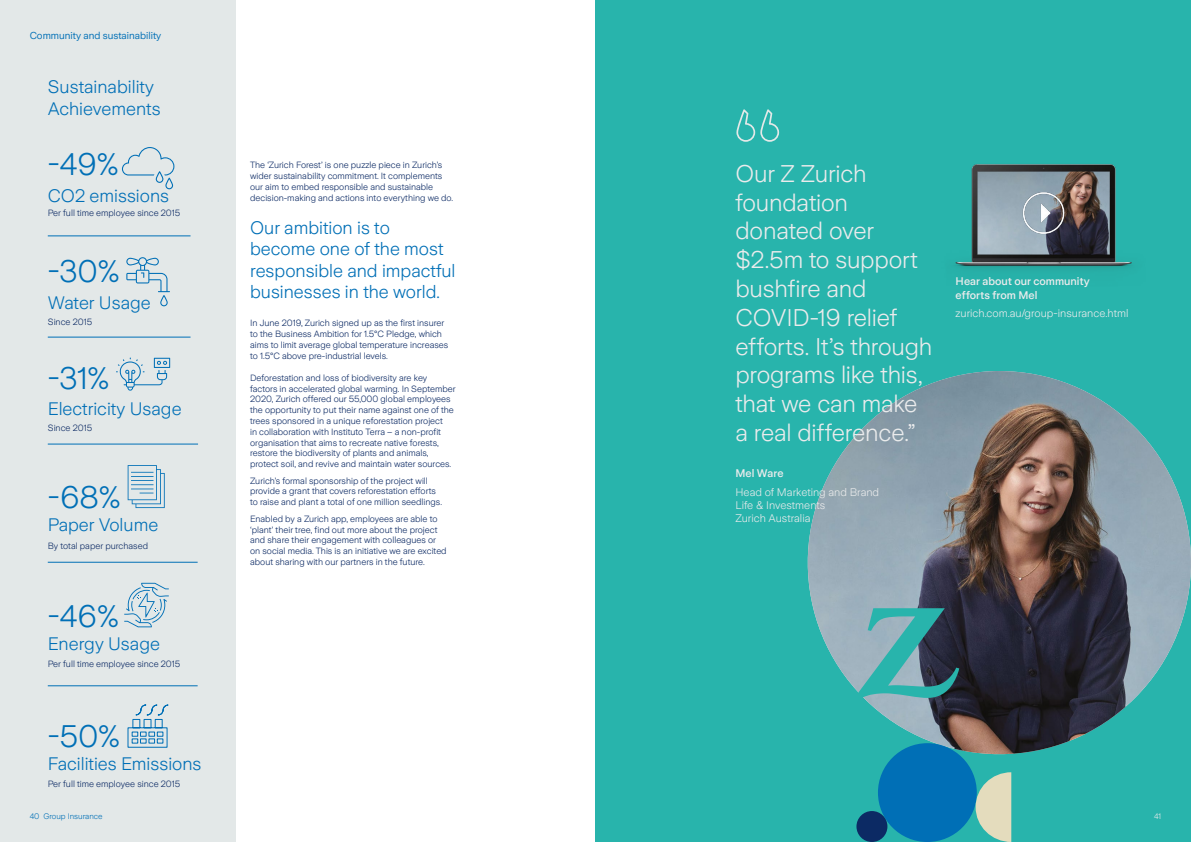
<style>
.page{position:relative;width:1191px;height:842px;background:#fff}
.page>*{position:absolute;margin:0;border:0;box-sizing:border-box;transform-origin:0 0}
.t1{font:300 31px "Zurich Sans";color:#006fb6}
.t2{font:300 24px/28.8px "Zurich Sans";letter-spacing:-.01em;color:#eaebec}
.t3{font:300 18px/21.6px "Zurich Sans";color:#006fb6}
.t4{font:300 11px/13.2px "Zurich Sans";color:#eaebec}
.t5{font:500 11px/13.2px "Zurich Sans";color:#eaebec}
.t6{font:10px "Zurich Sans";color:#006fb6}
.t7{font:300 9px/10.8px "Zurich Sans";color:#0c2a64}
.t8{font:300 8px "Zurich Sans";color:#006fb6}
.t9{font:300 8px "Zurich Sans";color:#eaebec}
</style>
<div class="page">
<div style="left:0;top:0;width:235px;height:842px;background:#e3e8e8"></div>
<svg style="left:126px;top:257px;width:44px;height:49px"></svg>
<svg style="left:122px;top:147px;width:52px;height:42px"></svg>
<svg style="left:116px;top:358px;width:54px;height:33px"></svg>
<svg style="left:128px;top:465px;width:37px;height:43px"></svg>
<svg style="left:127px;top:704px;width:42px;height:44px"></svg>
<svg style="left:124px;top:583px;width:45px;height:44px"></svg>
<hr style="left:48px;top:235px;width:142px;height:1px;background:#006fb6">
<hr style="left:48px;top:337px;width:142px;height:1px;background:#006fb6">
<hr style="left:48px;top:444px;width:150px;height:1px;background:#006fb6">
<hr style="left:48px;top:562px;width:150px;height:1px;background:#006fb6">
<hr style="left:48px;top:685px;width:150px;height:1px;background:#006fb6">
<div style="left:595px;top:0;width:596px;height:842px;background:#28b4ac"></div>
<img style="left:955px;top:164px;width:177px;height:105px">
<svg style="left:736px;top:109px;width:43px;height:33px"></svg>
<img style="left:807px;top:371px;width:384px;height:384px">
<svg style="left:858px;top:608px;width:101px;height:90px"></svg>
<div style="left:878px;top:743px;width:98px;height:99px;background:#006fb6;border-radius:50%"></div>
<div style="left:856px;top:811px;width:31px;height:31px;background:#0c2a64;border-radius:50%"></div>
<svg style="left:975px;top:772px;width:36px;height:70px"></svg>
<p class="t6" style="left:30px;top:30px;width:133px">Community and sustainability</p>
<h3 class="t3" style="left:48px;top:77px;width:114px">Sustainability<br>Achievements</h3>
<h1 class="t1" style="left:48px;top:148px;width:73px">-49%</h1>
<h3 class="t3" style="left:48px;top:185px;width:123px">CO2 emissions</h3>
<p class="t7" style="left:48px;top:208px;width:134px">Per full time employee since 2015</p>
<h1 class="t1" style="left:48px;top:255px;width:74px">-30%</h1>
<h3 class="t3" style="left:48px;top:292px;width:105px">Water Usage</h3>
<p class="t7" style="left:48px;top:316px;width:46px">Since 2015</p>
<h1 class="t1" style="left:48px;top:361px;width:64px">-31%</h1>
<h3 class="t3" style="left:48px;top:398px;width:135px">Electricity Usage</h3>
<p class="t7" style="left:48px;top:422px;width:46px">Since 2015</p>
<h1 class="t1" style="left:48px;top:481px;width:75px">-68%</h1>
<h3 class="t3" style="left:48px;top:514px;width:112px">Paper Volume</h3>
<p class="t7" style="left:48px;top:540px;width:102px">By total paper purchased</p>
<h1 class="t1" style="left:48px;top:599px;width:73px">-46%</h1>
<h3 class="t3" style="left:48px;top:634px;width:114px">Energy Usage</h3>
<p class="t7" style="left:48px;top:659px;width:134px">Per full time employee since 2015</p>
<h1 class="t1" style="left:48px;top:720px;width:74px">-50%</h1>
<h3 class="t3" style="left:48px;top:753px;width:155px">Facilities Emissions</h3>
<p class="t7" style="left:48px;top:779px;width:134px">Per full time employee since 2015</p>
<p class="t7" style="left:250px;top:160px;width:205px">The ‘Zurich Forest’ is one puzzle piece in Zurich’s wider sustainability commitment. It complements our aim to embed responsible and sustainable decision-making and actions into everything we do.</p>
<h3 class="t3" style="left:250px;top:217px;width:207px">Our ambition is to become one of the most responsible and impactful businesses in the world.</h3>
<p class="t7" style="left:250px;top:318px;width:200px">In June 2019, Zurich signed up as the first insurer to the Business Ambition for 1.5°C Pledge, which aims to limit average global temperature increases to 1.5°C above pre-industrial levels.</p>
<p class="t7" style="left:250px;top:372px;width:207px">Deforestation and loss of biodiversity are key factors in accelerated global warming. In September 2020, Zurich offered our 55,000 global employees the opportunity to put their name against one of the trees sponsored in a unique reforestation project<br>in collaboration with Instituto Terra – a non-profit organisation that aims to recreate native forests, restore the biodiversity of plants and animals, protect soil, and revive and maintain water sources.</p>
<p class="t7" style="left:250px;top:475px;width:193px">Zurich’s formal sponsorship of the project will provide a grant that covers reforestation efforts to raise and plant a total of one million seedlings.</p>
<p class="t7" style="left:250px;top:513px;width:198px">Enabled by a Zurich app, employees are able to ‘plant’ their tree, find out more about the project and share their engagement with colleagues or on social media. This is an initiative we are excited about sharing with our partners in the future.</p>
<h2 class="t2" style="left:735px;top:159px;width:198px">Our Z Zurich foundation donated over $2.5m to support bushfire and<br>COVID-19 relief efforts. It’s through programs like this, that we can make a real difference.”</h2>
<p class="t5" style="left:735px;top:467px;width:50px">Mel Ware</p>
<p class="t4" style="left:735px;top:485px;width:145px">Head of Marketing and Brand<br>Life &amp; Investments<br>Zurich Australia</p>
<p class="t5" style="left:955px;top:275px;width:136px">Hear about our community efforts from Mel</p>
<p class="t4" style="left:955px;top:307px;width:174px">zurich.com.au/group-insurance.html</p>
<p class="t8" style="left:30px;top:812px;width:74px">40 Group Insurance</p>
<p class="t9" style="left:1154px;top:812px;width:9px">41</p>
</div>
